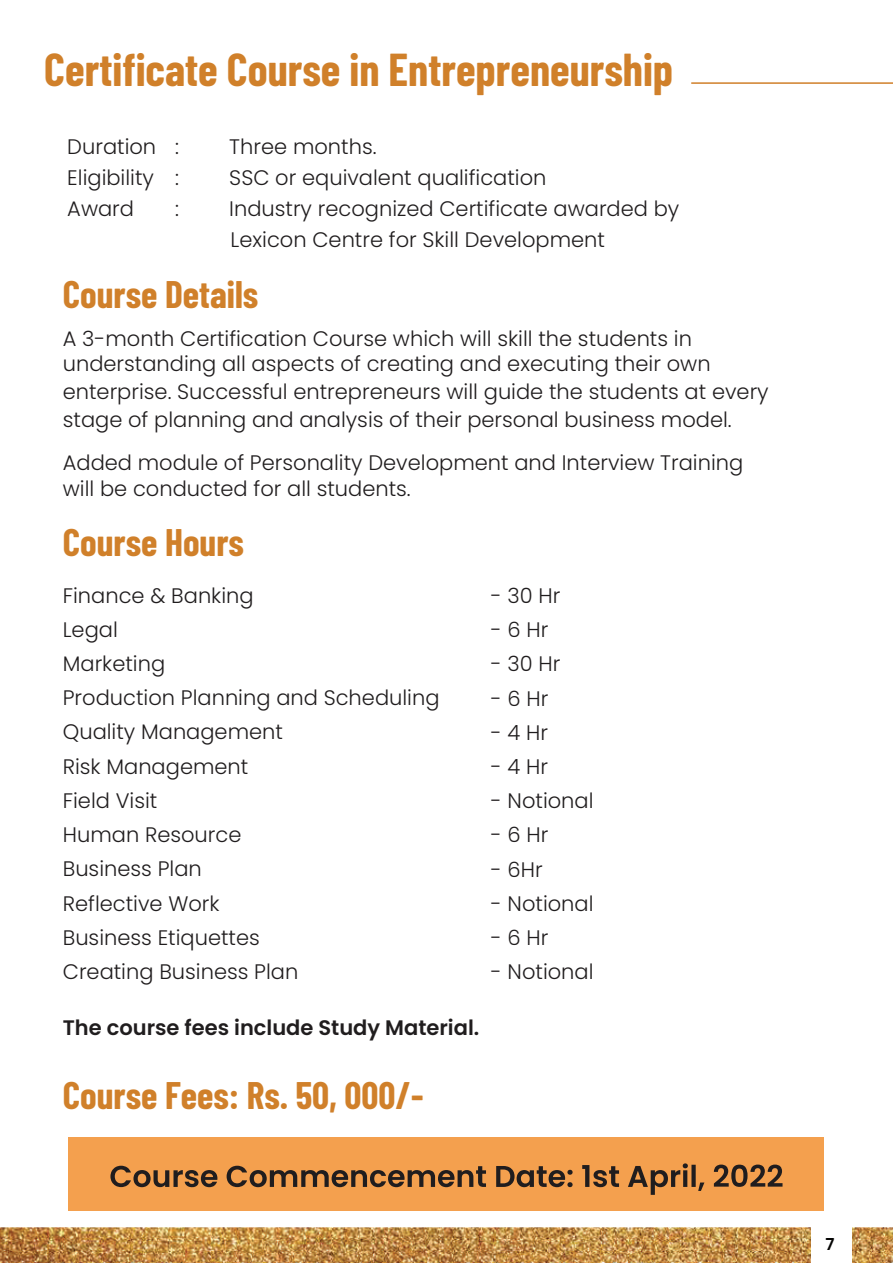
<style>
.page{position:relative;width:893px;height:1263px;background:#fff}
.page>*{position:absolute;margin:0;border:0;box-sizing:border-box;transform-origin:0 0}
.t1{font:700 45px "Barlow Condensed";color:#d0802a}
.t2{font:700 37.5px "Barlow Condensed";color:#d0802a}
.t3{font:300 21px/34.2px "Poppins";color:#201d1e}
.t4{font:600 21px "Poppins";color:#201d1e}
.t5{font:600 16.5px "Poppins";color:#050504}
</style>
<div class="page">
<img style="left:0;top:1227px;width:893px;height:36px">
<div style="left:811px;top:1228px;width:41px;height:35px;background:#fff"></div>
<hr style="left:691px;top:82px;width:202px;height:2px;background:#d0802a">
<div style="left:69px;top:1137px;width:755px;height:74px;background:#f4a04e"></div>
<svg style="left:110px;top:1163px;width:672px;height:32px"></svg>
<h1 class="t1" style="left:44px;top:38px;width:630px">Certificate Course in Entrepreneurship</h1>
<p class="t3" style="left:67px;top:129px;width:113px">Duration :</p>
<p class="t3" style="left:229px;top:129px;width:149px">Three months.</p>
<p class="t3" style="left:67px;top:161px;width:113px">Eligibility :</p>
<p class="t3" style="left:229px;top:161px;width:319px">SSC or equivalent qualification</p>
<p class="t3" style="left:67px;top:192px;width:68px">Award</p>
<p class="t3" style="left:175px;top:192px;width:5px">:</p>
<p class="t3" style="left:229px;top:193px;width:452px;line-height:31.2px">Industry recognized Certificate awarded by<br>Lexicon Centre for Skill Development</p>
<h2 class="t2" style="left:63px;top:268px;width:197px">Course Details</h2>
<p class="t3" style="left:63px;top:326px;width:649px;line-height:25.2px">A 3-month Certification Course which will skill the students in understanding all aspects of creating and executing their own</p>
<p class="t3" style="left:63px;top:378px;width:707px;line-height:28.2px">enterprise. Successful entrepreneurs will guide the students at every stage of planning and analysis of their personal business model.</p>
<p class="t3" style="left:63px;top:451px;width:682px;line-height:25.2px">Added module of Personality Development and Interview Training will be conducted for all students.</p>
<h2 class="t2" style="left:63px;top:516px;width:183px">Course Hours</h2>
<p class="t3" style="left:63px;top:578px;width:378px">Finance &amp; Banking<br>Legal<br>Marketing<br>Production Planning and Scheduling<br>Quality Management<br>Risk Management<br>Field Visit<br>Human Resource<br>Business Plan<br>Reflective Work<br>Business Etiquettes<br>Creating Business Plan</p>
<p class="t4" style="left:63px;top:1015px;width:418px">The course fees include Study Material.</p>
<p class="t3" style="left:491px;top:579px;width:71px">- 30 Hr</p>
<p class="t3" style="left:491px;top:613px;width:59px">- 6 Hr</p>
<p class="t3" style="left:491px;top:647px;width:71px">- 30 Hr</p>
<p class="t3" style="left:491px;top:681px;width:59px">- 6 Hr</p>
<p class="t3" style="left:491px;top:715px;width:59px">- 4 Hr</p>
<p class="t3" style="left:491px;top:750px;width:59px">- 4 Hr</p>
<p class="t3" style="left:491px;top:784px;width:104px">- Notional</p>
<p class="t3" style="left:491px;top:818px;width:59px">- 6 Hr</p>
<p class="t3" style="left:491px;top:852px;width:53px">- 6Hr</p>
<p class="t3" style="left:491px;top:886px;width:104px">- Notional</p>
<p class="t3" style="left:491px;top:921px;width:59px">- 6 Hr</p>
<p class="t3" style="left:491px;top:955px;width:104px">- Notional</p>
<h2 class="t2" style="left:63px;top:1068px;width:362px">Course Fees: Rs. 50, 000/-</h2>
<p class="t5" style="left:825px;top:1235px;width:11px">7</p>
</div>
